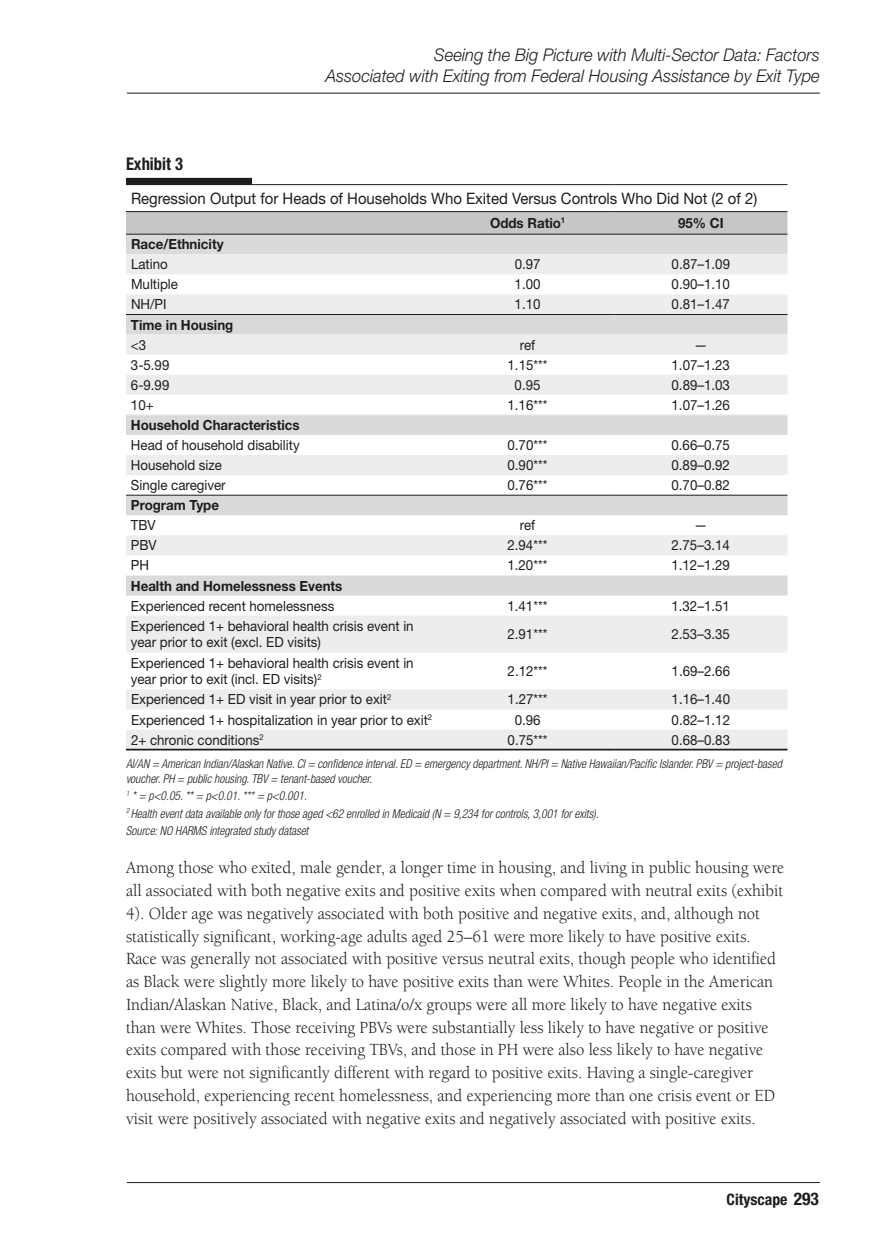
<style>
.page{position:relative;width:882px;height:1260px;background:#fff}
.page>*{position:absolute;margin:0;border:0;box-sizing:border-box;transform-origin:0 0}
.t1{font:17.5px/22.8px "Berkeley Std";color:#1d1d1b;scale:.95 1}
.t2{font:italic 300 17.5px/21px "Helvetica Neue LT Std";color:#1d1d1b;text-align:right;scale:.95 1}
.t3{font:700 condensed 17.5px "Helvetica Neue LT Std";color:#1d1d1b;scale:.95 1}
.t4{font:15.75px "Helvetica Neue LT Std";color:#1d1d1b;scale:.95 1}
.t5{font:700 condensed 15.75px "Helvetica Neue LT Std";color:#1d1d1b}
.t6{font:14px/16.8px "Helvetica Neue LT Std";color:#1d1d1b;scale:.95 1}
.t7{font:700 14px "Helvetica Neue LT Std";color:#1d1d1b;scale:.95 1}
.t8{font:italic 300 condensed 12.25px/14.9px "Helvetica Neue LT Std";color:#1d1d1b;scale:.95 1}
.s1{font-size:17.5px}
</style>
<div class="page">
<hr style="left:127px;top:93px;width:693px;height:1px;background:#1d1d1b">
<hr style="left:127px;top:1182px;width:693px;height:1px;background:#1d1d1b">
<div style="left:126px;top:178px;width:126px;height:7px;background:#1d1d1b"></div>
<svg style="left:126px;top:212px;width:662px;height:22px"></svg>
<div style="left:126px;top:235px;width:662px;height:19px;background:#dadada"></div>
<svg style="left:126px;top:254px;width:662px;height:495px"></svg>
<hr style="left:126px;top:184px;width:315px;height:1px;background:#1d1d1b">
<hr style="left:441px;top:184px;width:173px;height:1px;background:#1d1d1b">
<hr style="left:614px;top:184px;width:174px;height:1px;background:#1d1d1b">
<hr style="left:126px;top:211px;width:315px;height:1px;background:#1d1d1b">
<hr style="left:441px;top:211px;width:173px;height:1px;background:#1d1d1b">
<hr style="left:614px;top:211px;width:174px;height:1px;background:#1d1d1b">
<hr style="left:126px;top:234px;width:315px;height:1px;background:#1d1d1b">
<hr style="left:441px;top:234px;width:173px;height:1px;background:#1d1d1b">
<hr style="left:614px;top:234px;width:174px;height:1px;background:#1d1d1b">
<hr style="left:126px;top:749px;width:315px;height:1px;background:#1d1d1b">
<hr style="left:441px;top:749px;width:173px;height:1px;background:#1d1d1b">
<hr style="left:614px;top:749px;width:174px;height:1px;background:#1d1d1b">
<hr style="left:126px;top:575px;width:315px;height:1px;background:#ededed">
<hr style="left:441px;top:575px;width:173px;height:1px;background:#ededed">
<hr style="left:614px;top:575px;width:174px;height:1px;background:#ededed">
<hr style="left:126px;top:495px;width:315px;height:1px;background:#1d1d1b">
<hr style="left:441px;top:495px;width:173px;height:1px;background:#1d1d1b">
<hr style="left:614px;top:495px;width:174px;height:1px;background:#1d1d1b">
<hr style="left:126px;top:414px;width:315px;height:1px;background:#ededed">
<hr style="left:441px;top:414px;width:173px;height:1px;background:#ededed">
<hr style="left:614px;top:414px;width:174px;height:1px;background:#ededed">
<hr style="left:126px;top:314px;width:315px;height:1px;background:#1d1d1b">
<hr style="left:441px;top:314px;width:173px;height:1px;background:#1d1d1b">
<hr style="left:614px;top:314px;width:174px;height:1px;background:#1d1d1b">
<p class="t2" style="left:326px;top:44px;width:522px">Seeing the Big Picture with Multi-Sector Data: Factors<br>Associated with Exiting from Federal Housing Assistance by Exit Type</p>
<p class="t3" style="left:126px;top:153px;width:62px">Exhibit 3</p>
<p class="t4" style="left:131px;top:189px;width:661px">Regression Output for Heads of Households Who Exited Versus Controls Who Did Not (2 of 2)</p>
<p class="t7" style="left:490px;top:214px;width:81px">Odds Ratio<sup>1</sup></p>
<p class="t7" style="left:678px;top:214px;width:49px">95% CI</p>
<p class="t7" style="left:131px;top:236px;width:99px">Race/Ethnicity</p>
<p class="t6" style="left:131px;top:256px;width:40px">Latino</p>
<p class="t6" style="left:515px;top:256px;width:29px">0.97</p>
<p class="t6" style="left:672px;top:256px;width:63px">0.87–1.09</p>
<p class="t6" style="left:131px;top:276px;width:51px">Multiple</p>
<p class="t6" style="left:515px;top:276px;width:29px">1.00</p>
<p class="t6" style="left:672px;top:276px;width:63px">0.90–1.10</p>
<p class="t6" style="left:131px;top:296px;width:39px">NH/PI</p>
<p class="t6" style="left:515px;top:296px;width:29px">1.10</p>
<p class="t6" style="left:672px;top:296px;width:63px">0.81–1.47</p>
<p class="t7" style="left:131px;top:316px;width:109px">Time in Housing</p>
<p class="t6" style="left:131px;top:336px;width:18px">&lt;3</p>
<p class="t6" style="left:520px;top:336px;width:18px">ref</p>
<p class="t6" style="left:694px;top:336px;width:16px">—</p>
<p class="t6" style="left:131px;top:356px;width:42px">3-5.99</p>
<p class="t6" style="left:508px;top:356px;width:44px">1.15***</p>
<p class="t6" style="left:672px;top:356px;width:63px">1.07–1.23</p>
<p class="t6" style="left:131px;top:376px;width:42px">6-9.99</p>
<p class="t6" style="left:515px;top:376px;width:29px">0.95</p>
<p class="t6" style="left:672px;top:376px;width:63px">0.89–1.03</p>
<p class="t6" style="left:131px;top:396px;width:25px">10+</p>
<p class="t6" style="left:508px;top:396px;width:44px">1.16***</p>
<p class="t6" style="left:672px;top:396px;width:63px">1.07–1.26</p>
<p class="t7" style="left:131px;top:416px;width:179px">Household Characteristics</p>
<p class="t6" style="left:131px;top:436px;width:179px">Head of household disability</p>
<p class="t6" style="left:508px;top:436px;width:44px">0.70***</p>
<p class="t6" style="left:672px;top:436px;width:63px">0.66–0.75</p>
<p class="t6" style="left:131px;top:457px;width:97px">Household size</p>
<p class="t6" style="left:508px;top:457px;width:44px">0.90***</p>
<p class="t6" style="left:672px;top:457px;width:63px">0.89–0.92</p>
<p class="t6" style="left:131px;top:477px;width:101px">Single caregiver</p>
<p class="t6" style="left:508px;top:477px;width:44px">0.76***</p>
<p class="t6" style="left:672px;top:477px;width:63px">0.70–0.82</p>
<p class="t7" style="left:131px;top:497px;width:94px">Program Type</p>
<p class="t6" style="left:131px;top:517px;width:28px">TBV</p>
<p class="t6" style="left:520px;top:517px;width:18px">ref</p>
<p class="t6" style="left:694px;top:517px;width:16px">—</p>
<p class="t6" style="left:131px;top:537px;width:29px">PBV</p>
<p class="t6" style="left:508px;top:537px;width:44px">2.94***</p>
<p class="t6" style="left:672px;top:537px;width:63px">2.75–3.14</p>
<p class="t6" style="left:131px;top:557px;width:21px">PH</p>
<p class="t6" style="left:507px;top:557px;width:44px">1.20***</p>
<p class="t6" style="left:671px;top:557px;width:63px">1.12–1.29</p>
<p class="t7" style="left:131px;top:577px;width:224px">Health and Homelessness Events</p>
<p class="t6" style="left:131px;top:597px;width:216px">Experienced recent homelessness</p>
<p class="t6" style="left:507px;top:597px;width:44px">1.41***</p>
<p class="t6" style="left:671px;top:597px;width:63px">1.32–1.51</p>
<p class="t6" style="left:131px;top:617px;width:299px">Experienced 1+ behavioral health crisis event in year prior to exit (excl. ED visits)</p>
<p class="t6" style="left:507px;top:626px;width:44px">2.91***</p>
<p class="t6" style="left:671px;top:626px;width:63px">2.53–3.35</p>
<p class="t6" style="left:131px;top:654px;width:299px">Experienced 1+ behavioral health crisis event in year prior to exit (incl. ED visits)<sup>2</sup></p>
<p class="t6" style="left:508px;top:662px;width:44px">2.12***</p>
<p class="t6" style="left:672px;top:662px;width:63px">1.69–2.66</p>
<p class="t6" style="left:131px;top:691px;width:276px">Experienced 1+ ED visit in year prior to exit<sup>2</sup></p>
<p class="t6" style="left:508px;top:691px;width:44px">1.27***</p>
<p class="t6" style="left:672px;top:691px;width:63px">1.16–1.40</p>
<p class="t6" style="left:131px;top:711px;width:319px">Experienced 1+ hospitalization in year prior to exit<sup>2</sup></p>
<p class="t6" style="left:515px;top:711px;width:29px">0.96</p>
<p class="t6" style="left:672px;top:711px;width:63px">0.82–1.12</p>
<p class="t6" style="left:131px;top:731px;width:141px">2+ chronic conditions<sup>2</sup></p>
<p class="t6" style="left:508px;top:731px;width:44px">0.75***</p>
<p class="t6" style="left:672px;top:731px;width:63px">0.68–0.83</p>
<p class="t8" style="left:126px;top:756px;width:692px">AI/AN = American Indian/Alaskan Native. CI = confidence interval. ED = emergency department. NH/PI = Native Hawaiian/Pacific Islander. PBV = project-based voucher. PH = public housing. TBV = tenant-based voucher.</p>
<p class="t8" style="left:126px;top:789px;width:192px"><sup>1</sup> * = p&lt;0.05. ** = p&lt;0.01. *** = p&lt;0.001.</p>
<p class="t8" style="left:126px;top:806px;width:499px"><sup>2</sup> Health event data available only for those aged &lt;62 enrolled in Medicaid (N = 9,234 for controls, 3,001 for exits).</p>
<p class="t8" style="left:126px;top:823px;width:194px">Source: NO HARMS integrated study dataset</p>
<p class="t1" style="left:126px;top:857px;width:694px">Among those who exited, male gender, a longer time in housing, and living in public housing were all associated with both negative exits and positive exits when compared with neutral exits (exhibit 4). Older age was negatively associated with both positive and negative exits, and, although not statistically significant, working-age adults aged 25–61 were more likely to have positive exits.<br>Race was generally not associated with positive versus neutral exits, though people who identified as Black were slightly more likely to have positive exits than were Whites. People in the American Indian/Alaskan Native, Black, and Latina/o/x groups were all more likely to have negative exits than were Whites. Those receiving PBVs were substantially less likely to have negative or positive exits compared with those receiving TBVs, and those in PH were also less likely to have negative exits but were not significantly different with regard to positive exits. Having a single-caregiver household, experiencing recent homelessness, and experiencing more than one crisis event or ED visit were positively associated with negative exits and negatively associated with positive exits.</p>
<p class="t5" style="left:727px;top:1190px;width:94px">Cityscape <span class="s1">293</span></p>
</div>
